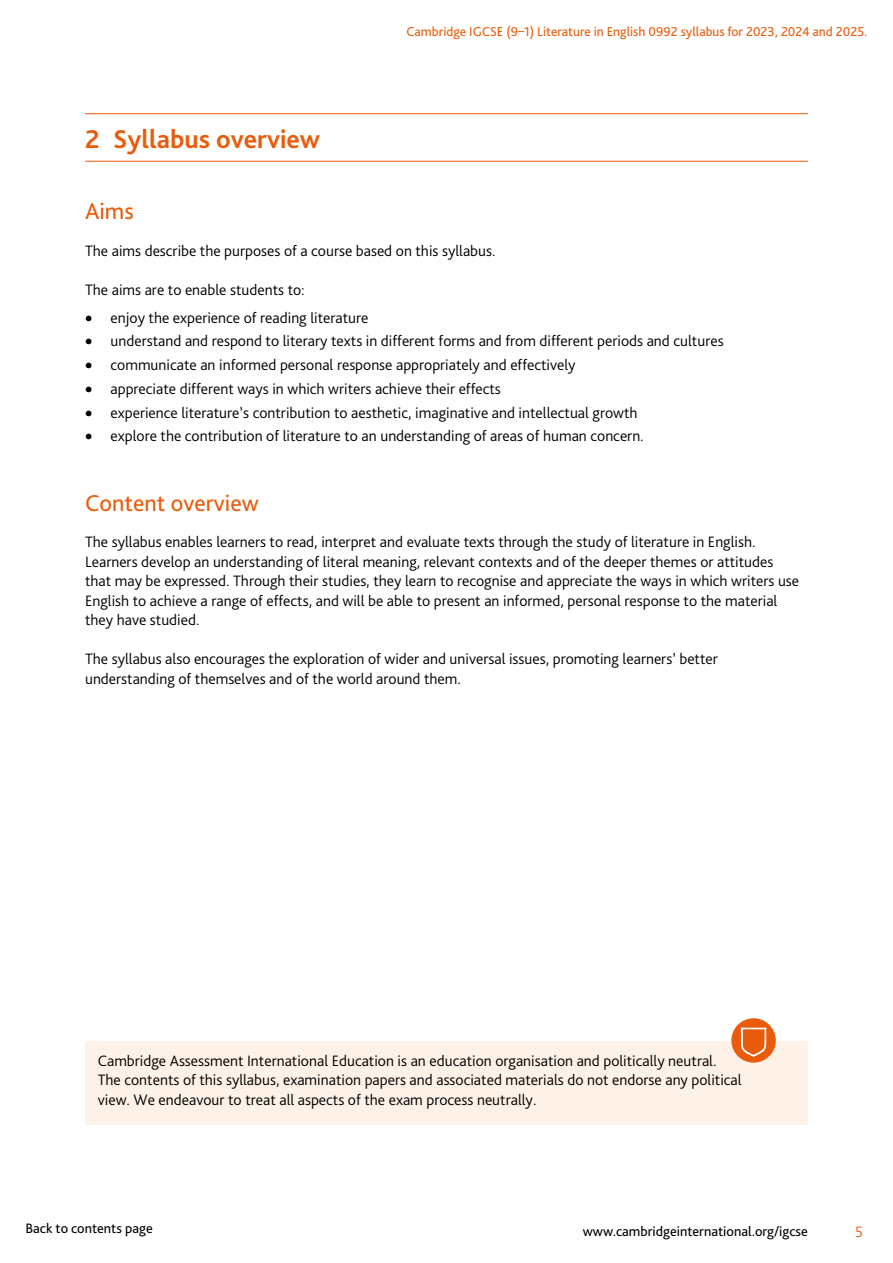
<style>
.page{position:relative;width:893px;height:1263px;background:#fff}
.page>*{position:absolute;margin:0;border:0;box-sizing:border-box;transform-origin:0 0}
.t1{font:700 27px "Bliss Pro";color:#ea5b0b}
.t2{font:24px "Bliss Pro";color:#ea5b0b}
.t3{font:300 15.75px/19.5px "Bliss Pro";color:#000}
.t4{font:300 15.75px "Bliss Pro";color:#ea5b0b}
.t5{font:14.25px "Bliss Pro";color:#000}
.t6{font:13.5px "Bliss Pro";color:#ea5b0b}
</style>
<div class="page">
<hr style="left:85px;top:113px;width:723px;height:1px;background:#ea5b0b">
<hr style="left:85px;top:161px;width:723px;height:1px;background:#ea5b0b">
<div style="left:85px;top:1041px;width:723px;height:83px;background:#fef1e7"></div>
<div style="left:731px;top:1018px;width:45px;height:45px;background:#ea5b0b;border-radius:50%"></div>
<svg style="left:741px;top:1027px;width:25px;height:30px"></svg>
<h1 class="t1" style="left:85px;top:122px;width:237px">2 Syllabus overview</h1>
<p class="t6" style="left:406px;top:23px;width:462px">Cambridge IGCSE (9–1) Literature in English 0992 syllabus for 2023, 2024 and 2025.</p>
<h2 class="t2" style="left:85px;top:196px;width:50px">Aims</h2>
<p class="t3" style="left:85px;top:241px;width:412px">The aims describe the purposes of a course based on this syllabus.</p>
<p class="t3" style="left:85px;top:280px;width:221px">The aims are to enable students to:</p>
<p class="t3" style="left:85px;top:308px;width:285px">• enjoy the experience of reading literature</p>
<p class="t3" style="left:85px;top:331px;width:640px">• understand and respond to literary texts in different forms and from different periods and cultures</p>
<p class="t3" style="left:85px;top:355px;width:492px">• communicate an informed personal response appropriately and effectively</p>
<p class="t3" style="left:85px;top:379px;width:417px">• appreciate different ways in which writers achieve their effects</p>
<p class="t3" style="left:85px;top:403px;width:554px">• experience literature’s contribution to aesthetic, imaginative and intellectual growth</p>
<p class="t3" style="left:85px;top:426px;width:560px">• explore the contribution of literature to an understanding of areas of human concern.</p>
<h2 class="t2" style="left:85px;top:488px;width:175px">Content overview</h2>
<p class="t3" style="left:85px;top:532px;width:716px">The syllabus enables learners to read, interpret and evaluate texts through the study of literature in English.<br>Learners develop an understanding of literal meaning, relevant contexts and of the deeper themes or attitudes that may be expressed. Through their studies, they learn to recognise and appreciate the ways in which writers use English to achieve a range of effects, and will be able to present an informed, personal response to the material they have studied.</p>
<p class="t3" style="left:85px;top:649px;width:634px">The syllabus also encourages the exploration of wider and universal issues, promoting learners’ better understanding of themselves and of the world around them.</p>
<p class="t3" style="left:98px;top:1051px;width:645px">Cambridge Assessment International Education is an education organisation and politically neutral.<br>The contents of this syllabus, examination papers and associated materials do not endorse any political view. We endeavour to treat all aspects of the exam process neutrally.</p>
<p class="t5" style="left:26px;top:1219px;width:129px">Back to contents page</p>
<p class="t5" style="left:583px;top:1222px;width:227px">www.cambridgeinternational.org/igcse</p>
<p class="t4" style="left:855px;top:1222px;width:9px">5</p>
</div>
